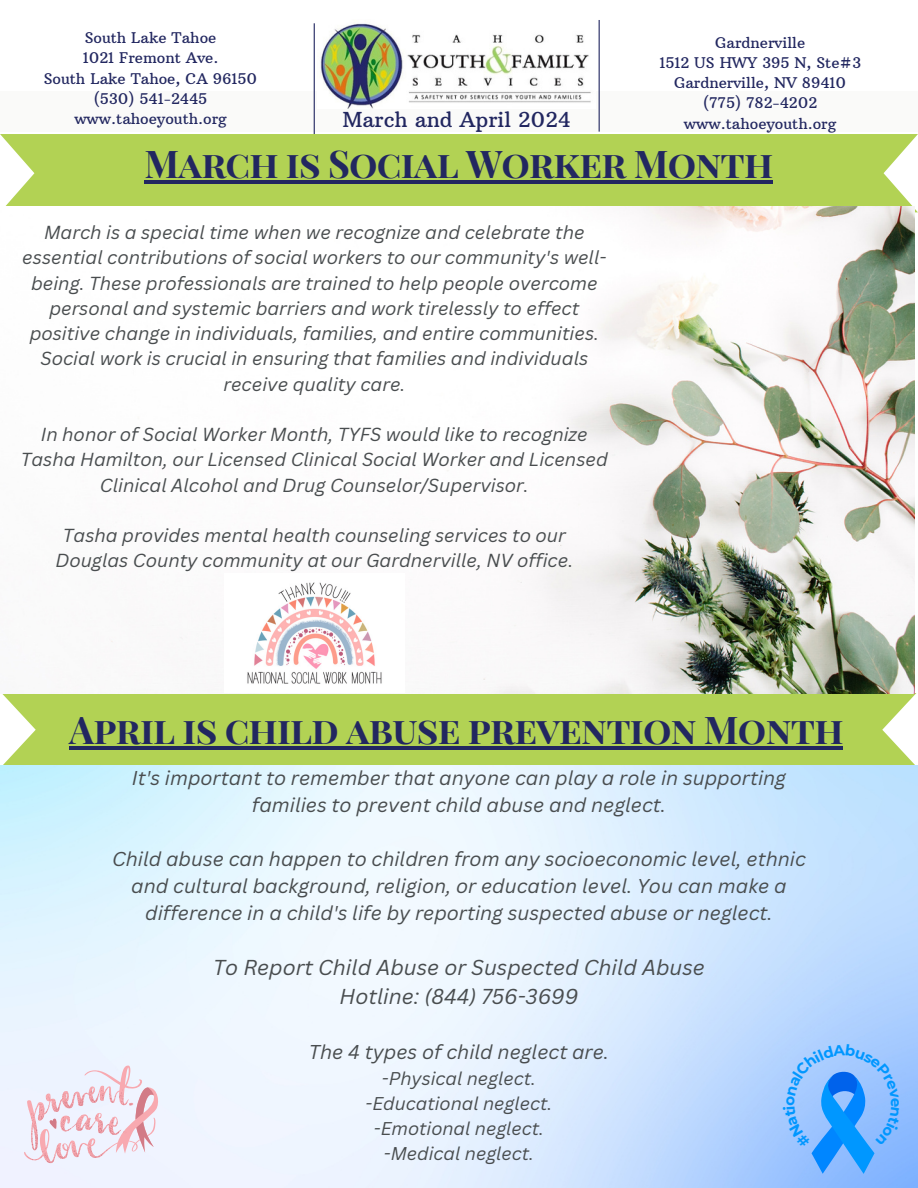
<style>
.page{position:relative;width:918px;height:1188px;background:#fff}
.page>*{position:absolute;margin:0;border:0;box-sizing:border-box;transform-origin:0 0}
.t1{font:700 37.5px "Playfair Display SC";letter-spacing:-.02em;color:#222760}
.t2{font:italic 21px/29.2px "Canva Sans";color:#494d4f;text-align:center}
.t3{font:21px "Arbutus Slab";color:#222760}
.t4{font:italic 19.5px/27px "Canva Sans";color:#494d4f;text-align:center}
.t5{font:italic 18.3px/25.2px "Canva Sans";color:#494d4f;text-align:center}
.t6{font:italic 18px/24.8px "Canva Sans";color:#494d4f;text-align:center}
.t7{font:15px/20.2px "Arbutus Slab";color:#222760;text-align:center}
</style>
<div class="page">
<div style="left:0;top:92px;width:918px;height:40px;background:#fafaf9"></div>
<hr style="left:314px;top:23px;width:1px;height:112px;background:#222760">
<hr style="left:599px;top:20px;width:1px;height:112px;background:#222760">
<img style="left:320px;top:23px;width:271px;height:86px">
<div style="left:0;top:134px;width:918px;height:78px;background:#b2d254"></div>
<div style="left:2px;top:693px;width:915px;height:72px;background:#b2d254"></div>
<img style="left:0;top:206px;width:915px;height:487px">
<img style="left:225px;top:573px;width:180px;height:119px">
<svg style="left:24px;top:1065px;width:136px;height:98px"></svg>
<hr style="left:145px;top:181px;width:628px;height:3px;background:#222760">
<hr style="left:69px;top:747px;width:774px;height:3px;background:#222760">
<svg style="left:783px;top:1044px;width:117px;height:130px;background:#7bb7fd"></svg>
<p class="t7" style="left:44px;top:28px;width:215px">South Lake Tahoe<br>1021 Fremont Ave.<br>South Lake Tahoe, CA 96150 (530) 541-2445 www.tahoeyouth.org</p>
<p class="t7" style="left:659px;top:32px;width:203px">Gardnerville<br>1512 US HWY 395 N, Ste#3<br>Gardnerville, NV 89410 (775) 782-4202 www.tahoeyouth.org</p>
<p class="t3" style="left:342px;top:107px;width:230px">March and April 2024</p>
<h1 class="t1" style="left:145px;top:138px;width:630px">March is Social Worker Month</h1>
<p class="t5" style="left:22px;top:219px;width:586px">March is a special time when we recognize and celebrate the essential contributions of social workers to our community's well&shy;being. These professionals are trained to help people overcome personal and systemic barriers and work tirelessly to effect positive change in individuals, families, and entire communities.<br>Social work is crucial in ensuring that families and individuals receive quality care.</p>
<p class="t5" style="left:21px;top:421px;width:589px">In honor of Social Worker Month, TYFS would like to recognize<br>Tasha Hamilton, our Licensed Clinical Social Worker and Licensed<br>Clinical Alcohol and Drug Counselor/Supervisor.</p>
<p class="t5" style="left:55px;top:523px;width:519px">Tasha provides mental health counseling services to our<br>Douglas County community at our Gardnerville, NV office.</p>
<h1 class="t1" style="left:69px;top:704px;width:776px">April is child abuse prevention Month</h1>
<p class="t4" style="left:132px;top:764px;width:656px">It's important to remember that anyone can play a role in supporting families to prevent child abuse and neglect.</p>
<p class="t4" style="left:112px;top:845px;width:695px">Child abuse can happen to children from any socioeconomic level, ethnic and cultural background, religion, or education level. You can make a difference in a child's life by reporting suspected abuse or neglect.</p>
<p class="t2" style="left:213px;top:952px;width:493px">To Report Child Abuse or Suspected Child Abuse<br>Hotline: (844) 756-3699</p>
<p class="t4" style="left:309px;top:1038px;width:302px">The 4 types of child neglect are.</p>
<p class="t6" style="left:366px;top:1066px;width:188px">-Physical neglect. -Educational neglect. -Emotional neglect. -Medical neglect.</p>
</div>
